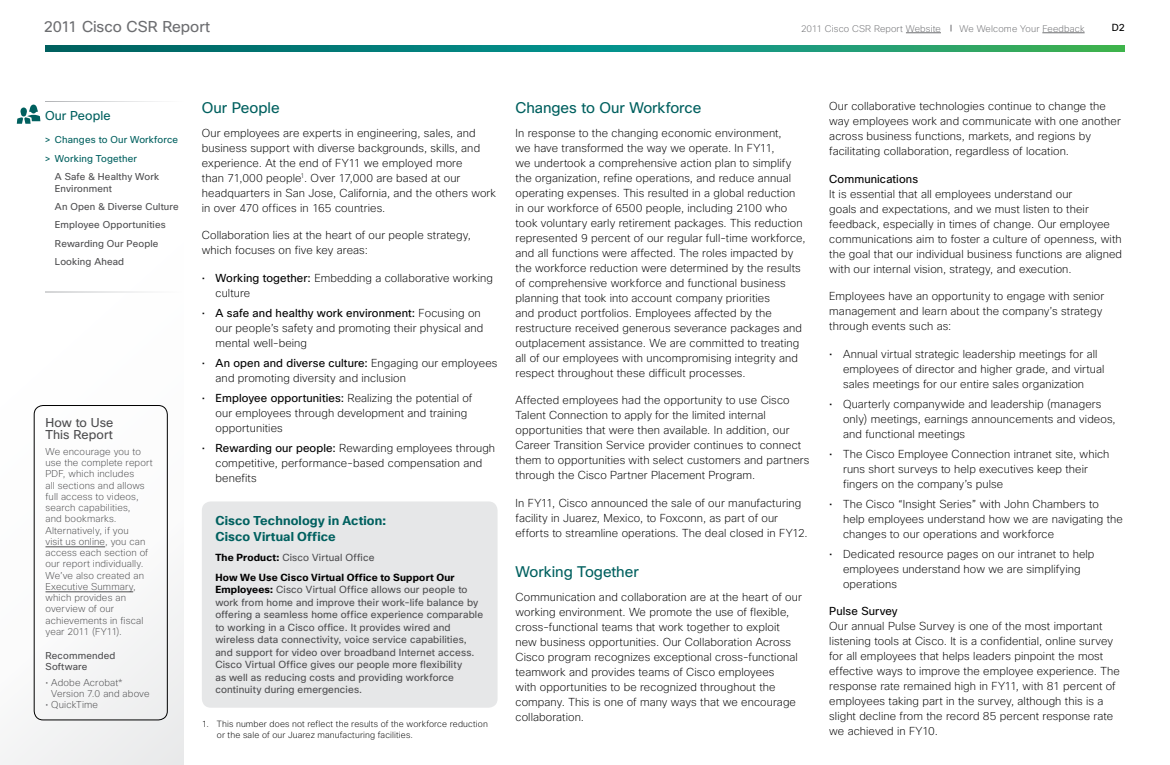
<style>
.page{position:relative;width:1170px;height:765px;background:#fff}
.page>*{position:absolute;margin:0;border:0;box-sizing:border-box;transform-origin:0 0}
.t1{font:15.25px "Cisco Sans";letter-spacing:-.005em;color:#6d6e71}
.t2{font:15px "Cisco Sans";letter-spacing:-.005em;color:#00605f}
.t3{font:700 12.5px/16.2px "Cisco Sans";letter-spacing:.01em;color:#00605f}
.t4{font:12.5px/12.5px "Cisco Sans";letter-spacing:.005em;color:#4d4d4f}
.t5{font:12.5px "Cisco Sans";letter-spacing:.005em;color:#00605f}
.t6{font:200 11.25px/15px "Cisco Sans";letter-spacing:.01em;color:#000}
.t7{font:11.25px "Cisco Sans";letter-spacing:.01em;color:#000}
.t8{font:10px/12.5px "Cisco Sans";letter-spacing:.015em;color:#4d4d4f}
.t9{font:700 10px/19.8px "Cisco Sans";letter-spacing:.02em;color:#000}
.t10{font:10px "Cisco Sans";color:#000}
.t11{font:200 9.75px/11.2px "Cisco Sans";letter-spacing:.015em;color:#4d4d4f}
.t12{font:9.75px/18.1px "Cisco Sans";letter-spacing:.015em;color:#4d4d4f}
.t13{font:9.75px/18.1px "Cisco Sans";letter-spacing:.015em;color:#00605f}
.t14{font:200 9.38px "Cisco Sans";letter-spacing:.015em;color:#6d6e71}
.t15{font:200 8.75px/11.2px "Cisco Sans";letter-spacing:.02em;color:#000}
.s1{font-weight:400}
.s2{font-weight:400;color:#4d4d4f}
.s3{font-weight:700;color:#000}
</style>
<div class="page">
<div style="left:0;top:0;width:184px;height:765px;background:linear-gradient(to right,#fdfdfd,#f9fafa)"></div>
<hr style="left:1042px;top:33px;width:43px;height:1px;background:#6d6e71">
<hr style="left:906px;top:33px;width:35px;height:1px;background:#6d6e71">
<svg style="left:45px;top:45px;width:1080px;height:7px;background:#118b74"></svg>
<div style="left:202px;top:501px;width:296px;height:207px;background:#e6e7e8;border-radius:9px"></div>
<hr style="left:45px;top:101px;width:139px;height:1px;background:#fff">
<hr style="left:45px;top:292px;width:139px;height:1px;background:#fff">
<svg style="left:17px;top:105px;width:23px;height:19px"></svg>
<hr style="left:46px;top:547px;width:59px;height:1px;background:#4d4d4f">
<hr style="left:46px;top:592px;width:87px;height:1px;background:#4d4d4f">
<div style="left:34px;top:405px;width:133px;height:315px;border:1px solid #000;border-radius:9px"></div>
<h1 class="t1" style="left:44px;top:16px;width:168px">2011 Cisco CSR Report</h1>
<p class="t14" style="left:801px;top:22px;width:141px">2011 Cisco CSR Report Website</p>
<p class="t14" style="left:960px;top:22px;width:126px">We Welcome Your Feedback</p>
<p class="t10" style="left:1112px;top:22px;width:15px">D2</p>
<p class="t5" style="left:45px;top:107px;width:67px">Our People</p>
<p class="t13" style="left:45px;top:131px;width:135px">&gt; Changes to Our Workforce &gt; Working Together</p>
<p class="t12" style="left:55px;top:170px;width:106px;line-height:12.5px">A Safe &amp; Healthy Work<br>Environment</p>
<p class="t12" style="left:55px;top:198px;width:125px">An Open &amp; Diverse Culture<br>Employee Opportunities<br>Rewarding Our People<br>Looking Ahead</p>
<p class="t4" style="left:46px;top:416px;width:69px">How to Use<br>This Report</p>
<p class="t11" style="left:46px;top:446px;width:109px">We encourage you to use the complete report<br>PDF, which includes<br>all sections and allows full access to videos, search capabilities,<br>and bookmarks.<br>Alternatively, if you<br>visit us online, you can access each section of our report individually.<br>We’ve also created an<br>Executive Summary, which provides an overview of our achievements in fiscal year 2011 (FY11).</p>
<p class="t12" style="left:46px;top:650px;width:71px;line-height:11.2px">Recommended<br>Software</p>
<p class="t11" style="left:51px;top:677px;width:100px;text-indent:-6px">• Adobe Acrobat*<br>Version 7.0 and above</p>
<p class="t11" style="left:46px;top:699px;width:54px">• QuickTime</p>
<h2 class="t2" style="left:202px;top:98px;width:79px">Our People</h2>
<p class="t6" style="left:202px;top:125px;width:296px">Our employees are experts in engineering, sales, and business support with diverse backgrounds, skills, and experience. At the end of FY11 we employed more<br>than 71,000 people<sup>1</sup>. Over 17,000 are based at our headquarters in San Jose, California, and the others work in over 470 offices in 165 countries.</p>
<p class="t6" style="left:202px;top:228px;width:271px">Collaboration lies at the heart of our people strategy, which focuses on five key areas:</p>
<p class="t6" style="left:216px;top:270px;width:279px;text-indent:-14px">• <span class="s1">Working together:</span> Embedding a collaborative working culture</p>
<p class="t6" style="left:216px;top:305px;width:269px;text-indent:-14px">• <span class="s1">A safe and healthy work environment:</span> Focusing on our people’s safety and promoting their physical and mental well-being</p>
<p class="t6" style="left:216px;top:355px;width:283px;text-indent:-14px">• <span class="s1">An open and diverse culture:</span> Engaging our employees and promoting diversity and inclusion</p>
<p class="t6" style="left:216px;top:390px;width:258px;text-indent:-14px">• <span class="s1">Employee opportunities:</span> Realizing the potential of our employees through development and training opportunities</p>
<p class="t6" style="left:216px;top:440px;width:281px;text-indent:-14px">• <span class="s1">Rewarding our people:</span> Rewarding employees through competitive, performance-based compensation and benefits</p>
<p class="t3" style="left:215px;top:513px;width:172px">Cisco Technology in Action:<br>Cisco Virtual Office</p>
<p class="t9" style="left:215px;top:548px;width:241px">The Product: <span class="s2">Cisco Virtual Office<br></span>How We Use Cisco Virtual Office to Support Our</p>
<p class="t8" style="left:215px;top:583px;width:269px"><span class="s3">Employees:</span> Cisco Virtual Office allows our people to work from home and improve their work-life balance by offering a seamless home office experience comparable to working in a Cisco office. It provides wired and wireless data connectivity, voice service capabilities, and support for video over broadband Internet access.<br>Cisco Virtual Office gives our people more flexibility<br>as well as reducing costs and providing workforce continuity during emergencies.</p>
<p class="t15" style="left:217px;top:718px;width:273px;text-indent:-15px">1. This number does not reflect the results of the workforce reduction or the sale of our Juarez manufacturing facilities.</p>
<h2 class="t2" style="left:516px;top:98px;width:187px">Changes to Our Workforce</h2>
<p class="t6" style="left:516px;top:125px;width:292px">In response to the changing economic environment,<br>we have transformed the way we operate. In FY11,<br>we undertook a comprehensive action plan to simplify the organization, refine operations, and reduce annual operating expenses. This resulted in a global reduction in our workforce of 6500 people, including 2100 who took voluntary early retirement packages. This reduction represented 9 percent of our regular full-time workforce, and all functions were affected. The roles impacted by the workforce reduction were determined by the results of comprehensive workforce and functional business planning that took into account company priorities<br>and product portfolios. Employees affected by the restructure received generous severance packages and outplacement assistance. We are committed to treating all of our employees with uncompromising integrity and respect throughout these difficult processes.</p>
<p class="t6" style="left:516px;top:393px;width:295px">Affected employees had the opportunity to use Cisco Talent Connection to apply for the limited internal opportunities that were then available. In addition, our Career Transition Service provider continues to connect them to opportunities with select customers and partners through the Cisco Partner Placement Program.</p>
<p class="t6" style="left:516px;top:495px;width:294px">In FY11, Cisco announced the sale of our manufacturing facility in Juarez, Mexico, to Foxconn, as part of our efforts to streamline operations. The deal closed in FY12.</p>
<h2 class="t2" style="left:516px;top:562px;width:125px">Working Together</h2>
<p class="t6" style="left:516px;top:589px;width:288px">Communication and collaboration are at the heart of our working environment. We promote the use of flexible, cross-functional teams that work together to exploit new business opportunities. Our Collaboration Across Cisco program recognizes exceptional cross-functional teamwork and provides teams of Cisco employees<br>with opportunities to be recognized throughout the company. This is one of many ways that we encourage collaboration.</p>
<p class="t6" style="left:829px;top:99px;width:293px">Our collaborative technologies continue to change the way employees work and communicate with one another across business functions, markets, and regions by facilitating collaboration, regardless of location.</p>
<p class="t7" style="left:829px;top:171px;width:90px">Communications</p>
<p class="t6" style="left:829px;top:186px;width:294px">It is essential that all employees understand our<br>goals and expectations, and we must listen to their feedback, especially in times of change. Our employee communications aim to foster a culture of openness, with the goal that our individual business functions are aligned with our internal vision, strategy, and execution.</p>
<p class="t6" style="left:829px;top:289px;width:276px">Employees have an opportunity to engage with senior management and learn about the company’s strategy through events such as:</p>
<p class="t6" style="left:843px;top:346px;width:263px;text-indent:-14px">• Annual virtual strategic leadership meetings for all employees of director and higher grade, and virtual sales meetings for our entire sales organization</p>
<p class="t6" style="left:843px;top:396px;width:274px;text-indent:-14px">• Quarterly companywide and leadership (managers only) meetings, earnings announcements and videos, and functional meetings</p>
<p class="t6" style="left:843px;top:446px;width:268px;text-indent:-14px">• The Cisco Employee Connection intranet site, which runs short surveys to help executives keep their fingers on the company’s pulse</p>
<p class="t6" style="left:843px;top:496px;width:282px;text-indent:-14px">• The Cisco “Insight Series” with John Chambers to help employees understand how we are navigating the changes to our operations and workforce</p>
<p class="t6" style="left:843px;top:546px;width:253px;text-indent:-14px">• Dedicated resource pages on our intranet to help employees understand how we are simplifying operations</p>
<p class="t7" style="left:829px;top:604px;width:70px">Pulse Survey</p>
<p class="t6" style="left:829px;top:619px;width:292px">Our annual Pulse Survey is one of the most important listening tools at Cisco. It is a confidential, online survey for all employees that helps leaders pinpoint the most effective ways to improve the employee experience. The response rate remained high in FY11, with 81 percent of employees taking part in the survey, although this is a slight decline from the record 85 percent response rate we achieved in FY10.</p>
</div>
